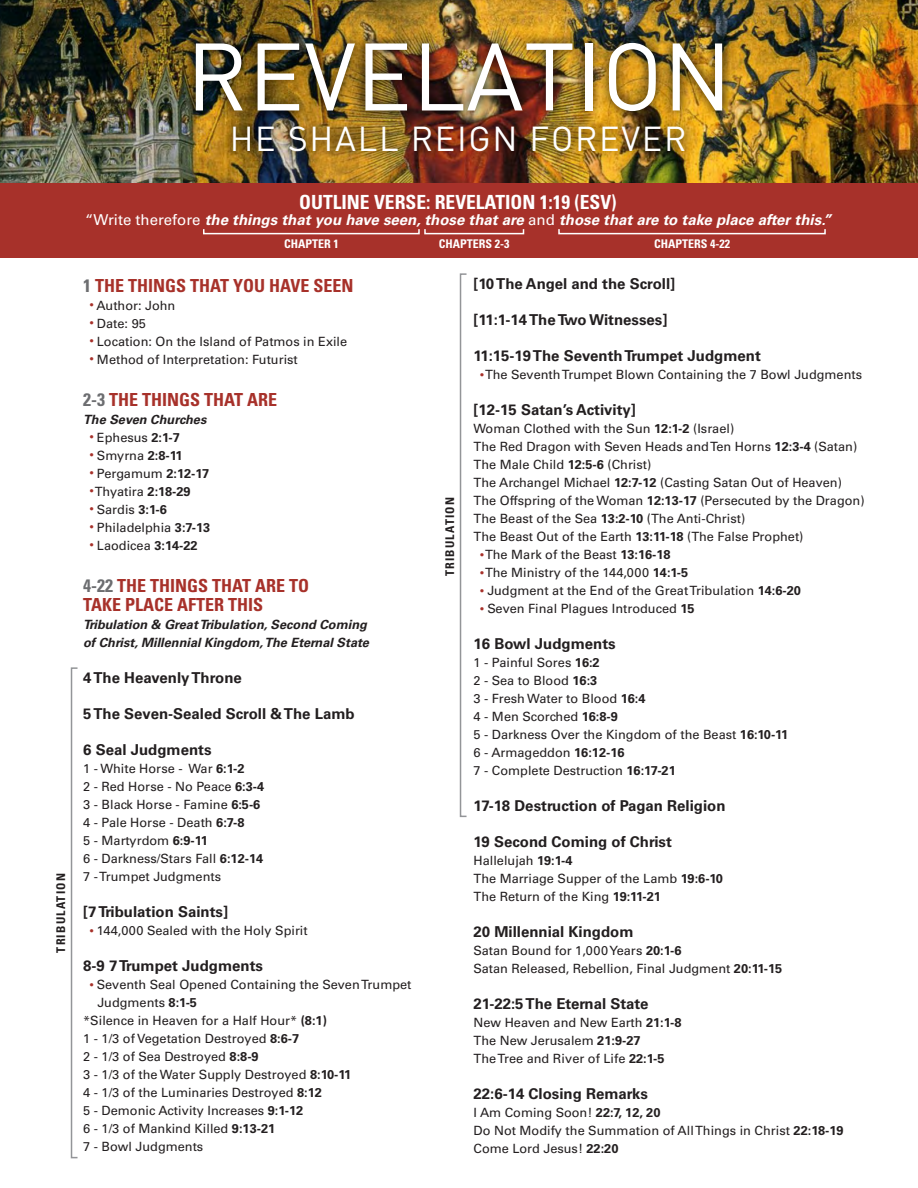
<style>
.page{position:relative;width:918px;height:1188px;background:#fff}
.page>*{position:absolute;margin:0;border:0;box-sizing:border-box;transform-origin:0 0}
.t1{font:94.2px "DIN";color:#fff}
.t2{font:34.2px "DIN";letter-spacing:.05em;color:#fff}
.t3{font:700 condensed 19.5px "Univers";color:#fff}
.t4{font:700 condensed 18px/19.5px "Univers";color:#a7312a}
.t5{font:700 15px "Univers";color:#231f20}
.t6{font:italic 700 15px "Univers";color:#fff}
.t7{font:12.75px/18px "Univers";color:#231f20}
.t8{font:italic 700 12.75px/18px "Univers";color:#231f20}
.t9{font:700 condensed 12px "Univers";color:#fff}
.t10{font:700 condensed 12px "Univers";letter-spacing:.1em;color:#231f20}
.s1{font-weight:400;font-style:normal}
.s2{color:#6c6d70}
.s3{font-size:9px;color:#a7312a}
.s4{font-weight:700}
</style>
<div class="page">
<img style="left:0;top:0;width:918px;height:183px">
<img style="left:170px;top:13px;width:579px;height:137px">
<img style="left:213px;top:105px;width:492px;height:72px">
<div style="left:0;top:183px;width:918px;height:75px;background:#a7312a"></div>
<div style="left:203px;top:228px;width:217px;height:6px;border:2px solid #fff"></div>
<div style="left:424px;top:228px;width:100px;height:6px;border:2px solid #fff"></div>
<div style="left:558px;top:228px;width:268px;height:6px;border:2px solid #fff"></div>
<div style="left:71px;top:667px;width:7px;height:491px;border:2px solid #939598"></div>
<div style="left:460px;top:273px;width:7px;height:544px;border:2px solid #939598"></div>
<p class="t10" style="left:53px;top:953px;width:81px;rotate:-90deg">TRIBULATION</p>
<h1 class="t1" style="left:186px;top:18px;width:547px">REVELATION</h1>
<h2 class="t2" style="left:230px;top:118px;width:458px">HE SHALL REIGN FOREVER</h2>
<h3 class="t3" style="left:299px;top:190px;width:319px">OUTLINE VERSE: REVELATION 1:19 (ESV)</h3>
<p class="t6" style="left:85px;top:211px;width:748px"><span class="s1">“Write therefore</span> the things that you have seen, those that are <span class="s1">and</span> those that are to take place after this.”</p>
<p class="t9" style="left:284px;top:236px;width:56px">CHAPTER 1</p>
<p class="t9" style="left:439px;top:236px;width:72px">CHAPTERS 2-3</p>
<p class="t9" style="left:654px;top:236px;width:77px">CHAPTERS 4-22</p>
<h3 class="t4" style="left:83px;top:275px;width:272px"><span class="s2">1</span> THE THINGS THAT YOU HAVE SEEN</h3>
<p class="t7" style="left:90px;top:296px;width:87px"><span class="s3">•</span> Author: John</p>
<p class="t7" style="left:90px;top:314px;width:57px"><span class="s3">•</span> Date: 95</p>
<p class="t7" style="left:90px;top:332px;width:258px"><span class="s3">•</span> Location: On the Island of Patmos in Exile</p>
<p class="t7" style="left:90px;top:350px;width:209px"><span class="s3">•</span> Method of Interpretation: Futurist</p>
<h3 class="t4" style="left:83px;top:389px;width:195px"><span class="s2">2-3</span> THE THINGS THAT ARE</h3>
<p class="t8" style="left:83px;top:410px;width:125px">The Seven Churches</p>
<p class="t7" style="left:90px;top:428px;width:91px"><span class="s3">•</span> Ephesus <span class="s4">2:1-7</span></p>
<p class="t7" style="left:90px;top:446px;width:94px"><span class="s3">•</span> Smyrna <span class="s4">2:8-11</span></p>
<p class="t7" style="left:90px;top:464px;width:121px"><span class="s3">•</span> Pergamum <span class="s4">2:12-17</span></p>
<p class="t7" style="left:90px;top:482px;width:102px"><span class="s3">•</span> Thyatira <span class="s4">2:18-29</span></p>
<p class="t7" style="left:90px;top:500px;width:78px"><span class="s3">•</span> Sardis <span class="s4">3:1-6</span></p>
<p class="t7" style="left:90px;top:518px;width:122px"><span class="s3">•</span> Philadelphia <span class="s4">3:7-13</span></p>
<p class="t7" style="left:90px;top:536px;width:109px"><span class="s3">•</span> Laodicea <span class="s4">3:14-22</span></p>
<h3 class="t4" style="left:83px;top:575px;width:227px"><span class="s2">4-22</span> THE THINGS THAT ARE TO<br>TAKE PLACE AFTER THIS</h3>
<p class="t8" style="left:83px;top:616px;width:287px">Tribulation &amp; Great Tribulation, Second Coming of Christ, Millennial Kingdom, The Eternal State</p>
<p class="t5" style="left:83px;top:669px;width:160px">4 The Heavenly Throne</p>
<p class="t5" style="left:83px;top:705px;width:273px">5 The Seven-Sealed Scroll &amp; The Lamb</p>
<p class="t5" style="left:83px;top:741px;width:130px">6 Seal Judgments</p>
<p class="t7" style="left:83px;top:760px;width:183px">1 - White Horse - War <span class="s4">6:1-2<br></span>2 - Red Horse - No Peace <span class="s4">6:3-4<br></span>3 - Black Horse - Famine <span class="s4">6:5-6<br></span>4 - Pale Horse - Death <span class="s4">6:7-8<br></span>5 - Martyrdom <span class="s4">6:9-11<br></span>6 - Darkness/Stars Fall <span class="s4">6:12-14<br></span>7 - Trumpet Judgments</p>
<p class="t5" style="left:83px;top:903px;width:146px">[7 Tribulation Saints]</p>
<p class="t7" style="left:90px;top:922px;width:219px"><span class="s3">•</span> 144,000 Sealed with the Holy Spirit</p>
<p class="t5" style="left:83px;top:957px;width:181px">8-9 7 Trumpet Judgments</p>
<p class="t7" style="left:90px;top:976px;width:323px"><span class="s3">•</span> Seventh Seal Opened Containing the Seven Trumpet</p>
<p class="t7" style="left:97px;top:994px;width:101px">Judgments <span class="s4">8:1-5</span></p>
<p class="t7" style="left:83px;top:1012px;width:245px">*Silence in Heaven for a Half Hour* <span class="s4">(8:1)</span></p>
<p class="t7" style="left:83px;top:1030px;width:217px">1 - 1/3 of Vegetation Destroyed <span class="s4">8:6-7</span></p>
<p class="t7" style="left:83px;top:1048px;width:177px">2 - 1/3 of Sea Destroyed <span class="s4">8:8-9</span></p>
<p class="t7" style="left:83px;top:1066px;width:270px">3 - 1/3 of the Water Supply Destroyed <span class="s4">8:10-11</span></p>
<p class="t7" style="left:83px;top:1084px;width:240px">4 - 1/3 of the Luminaries Destroyed <span class="s4">8:12</span></p>
<p class="t7" style="left:83px;top:1102px;width:221px">5 - Demonic Activity Increases <span class="s4">9:1-12</span></p>
<p class="t7" style="left:83px;top:1120px;width:194px">6 - 1/3 of Mankind Killed <span class="s4">9:13-21</span></p>
<p class="t7" style="left:83px;top:1138px;width:122px">7 - Bowl Judgments</p>
<p class="t5" style="left:474px;top:275px;width:203px">[10 The Angel and the Scroll]</p>
<p class="t5" style="left:474px;top:311px;width:195px">[11:1-14 The Two Witnesses]</p>
<p class="t5" style="left:474px;top:347px;width:289px">11:15-19 The Seventh Trumpet Judgment</p>
<p class="t7" style="left:481px;top:366px;width:383px"><span class="s3">•</span> The Seventh Trumpet Blown Containing the 7 Bowl Judgments</p>
<p class="t5" style="left:474px;top:401px;width:164px">[12-15 Satan’s Activity]</p>
<p class="t7" style="left:474px;top:420px;width:393px">Woman Clothed with the Sun <span class="s4">12:1-2</span> (Israel)<br>The Red Dragon with Seven Heads and Ten Horns <span class="s4">12:3-4</span> (Satan)<br>The Male Child <span class="s4">12:5-6</span> (Christ)<br>The Archangel Michael <span class="s4">12:7-12</span> (Casting Satan Out of Heaven)<br>The Offspring of the Woman <span class="s4">12:13-17</span> (Persecuted by the Dragon)<br>The Beast of the Sea <span class="s4">13:2-10</span> (The Anti-Christ)<br>The Beast Out of the Earth <span class="s4">13:11-18</span> (The False Prophet)</p>
<p class="t7" style="left:481px;top:546px;width:191px"><span class="s3">•</span> The Mark of the Beast <span class="s4">13:16-18</span></p>
<p class="t7" style="left:481px;top:564px;width:209px"><span class="s3">•</span> The Ministry of the 144,000 <span class="s4">14:1-5</span></p>
<p class="t7" style="left:481px;top:582px;width:322px"><span class="s3">•</span> Judgment at the End of the Great Tribulation <span class="s4">14:6-20</span></p>
<p class="t7" style="left:481px;top:600px;width:216px"><span class="s3">•</span> Seven Final Plagues Introduced <span class="s4">15</span></p>
<p class="t5" style="left:474px;top:635px;width:144px">16 Bowl Judgments</p>
<p class="t7" style="left:474px;top:654px;width:316px">1 - Painful Sores <span class="s4">16:2<br></span>2 - Sea to Blood <span class="s4">16:3<br></span>3 - Fresh Water to Blood <span class="s4">16:4<br></span>4 - Men Scorched <span class="s4">16:8-9<br></span>5 - Darkness Over the Kingdom of the Beast <span class="s4">16:10-11<br></span>6 - Armageddon <span class="s4">16:12-16<br></span>7 - Complete Destruction <span class="s4">16:17-21</span></p>
<p class="t5" style="left:474px;top:797px;width:253px">17-18 Destruction of Pagan Religion</p>
<p class="t5" style="left:474px;top:833px;width:200px">19 Second Coming of Christ</p>
<p class="t7" style="left:474px;top:852px;width:251px">Hallelujah <span class="s4">19:1-4<br></span>The Marriage Supper of the Lamb <span class="s4">19:6-10<br></span>The Return of the King <span class="s4">19:11-21</span></p>
<p class="t5" style="left:474px;top:923px;width:162px">20 Millennial Kingdom</p>
<p class="t7" style="left:474px;top:942px;width:310px">Satan Bound for 1,000 Years <span class="s4">20:1-6<br></span>Satan Released, Rebellion, Final Judgment <span class="s4">20:11-15</span></p>
<p class="t5" style="left:474px;top:995px;width:176px">21-22:5 The Eternal State</p>
<p class="t7" style="left:474px;top:1014px;width:210px">New Heaven and New Earth <span class="s4">21:1-8<br></span>The New Jerusalem <span class="s4">21:9-27<br></span>The Tree and River of Life <span class="s4">22:1-5</span></p>
<p class="t5" style="left:474px;top:1085px;width:176px">22:6-14 Closing Remarks</p>
<p class="t7" style="left:474px;top:1104px;width:371px">I Am Coming Soon! <span class="s4">22:7, 12, 20<br></span>Do Not Modify the Summation of All Things in Christ <span class="s4">22:18-19<br></span>Come Lord Jesus! <span class="s4">22:20</span></p>
<p class="t10" style="left:442px;top:576px;width:81px;rotate:-90deg">TRIBULATION</p>
</div>
